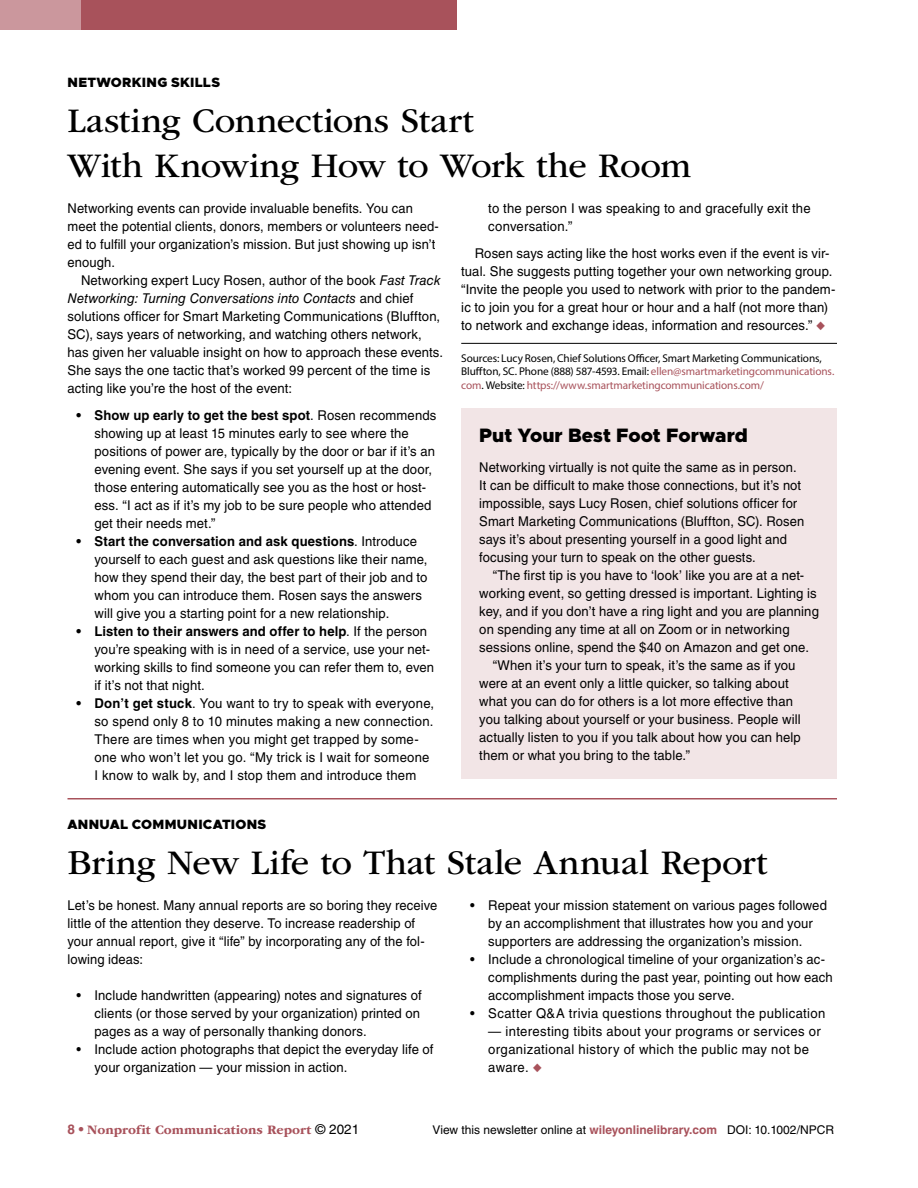
<style>
.page{position:relative;width:918px;height:1188px;background:#fff}
.page>*{position:absolute;margin:0;border:0;box-sizing:border-box;transform-origin:0 0}
.t1{font:36px/45px "ITC Garamond Std";letter-spacing:-.005em;color:#000}
.t2{font:900 19.5px "Metropolis";color:#000}
.t3{font:13.5px/18px "Helvetica LT Std";letter-spacing:.01em;color:#000}
.t4{font:13.5px/18px "Helvetica LT Std";letter-spacing:.01em;color:#000;scale:.96 1}
.t5{font:13.5px/18px "Helvetica LT Std";letter-spacing:.03em;color:#000}
.t6{font:700 13.5px "ITC Garamond Std";color:#a8525b}
.t7{font:900 13.5px "Metropolis";letter-spacing:.02em;color:#000}
.t8{font:12px "Helvetica LT Std";color:#000}
.t9{font:11.25px/13.5px "Myriad Pro";letter-spacing:-.01em;color:#000}
.s1{font-style:italic}
.s2{font-weight:700}
.s3{color:#a8525b}
.s4{font-family:"Helvetica LT Std"}
.s5{font-family:"Helvetica LT Std";font-weight:400;color:#000}
.s6{font-weight:700;color:#a8525b}
</style>
<div class="page">
<div style="left:0;top:0;width:457px;height:30px;background:#a8525b"></div>
<div style="left:0;top:0;width:81px;height:30px;background:#cb979d"></div>
<hr style="left:461px;top:343px;width:376px;height:1px;background:#000">
<div style="left:461px;top:409px;width:376px;height:370px;background:#f2e5e6"></div>
<hr style="left:68px;top:798px;width:769px;height:2px;background:#a8525b">
<p class="t7" style="left:68px;top:74px;width:154px">NETWORKING SKILLS</p>
<h1 class="t1" style="left:68px;top:99px;width:625px">Lasting Connections Start<br>With Knowing How to Work the Room</h1>
<p class="t4" style="left:68px;top:199px;width:388px">Networking events can provide invaluable benefits. You can meet the potential clients, donors, members or volunteers need&shy;ed to fulfill your organization’s mission. But just showing up isn’t enough.</p>
<p class="t3" style="left:67px;top:271px;width:377px;text-indent:14px">Networking expert Lucy Rosen, author of the book <span class="s1">Fast Track Networking: Turning Conversations into Contacts</span> and chief solutions officer for Smart Marketing Communications (Bluffton, SC), says years of networking, and watching others network, has given her valuable insight on how to approach these events.<br>She says the one tactic that’s worked 99 percent of the time is acting like you’re the host of the event:</p>
<p class="t3" style="left:94px;top:406px;width:343px;text-indent:-18px"><span class="s2">• Show up early to get the best spot</span>. Rosen recommends showing up at least 15 minutes early to see where the positions of power are, typically by the door or bar if it’s an evening event. She says if you set yourself up at the door, those entering automatically see you as the host or host&shy;ess. “I act as if it’s my job to be sure people who attended get their needs met.”</p>
<p class="t3" style="left:94px;top:532px;width:335px;text-indent:-18px"><span class="s2">• Start the conversation and ask questions</span>. Introduce yourself to each guest and ask questions like their name, how they spend their day, the best part of their job and to whom you can introduce them. Rosen says the answers will give you a starting point for a new relationship.</p>
<p class="t3" style="left:94px;top:622px;width:341px;text-indent:-18px"><span class="s2">• Listen to their answers and offer to help</span>. If the person you’re speaking with is in need of a service, use your net&shy;working skills to find someone you can refer them to, even if it’s not that night.</p>
<p class="t3" style="left:94px;top:694px;width:341px;text-indent:-18px"><span class="s2">• Don’t get stuck</span>. You want to try to speak with everyone, so spend only 8 to 10 minutes making a new connection.<br>There are times when you might get trapped by some&shy;one who won’t let you go. “My trick is I wait for someone I know to walk by, and I stop them and introduce them</p>
<p class="t3" style="left:488px;top:199px;width:324px">to the person I was speaking to and gracefully exit the conversation.”</p>
<p class="t3" style="left:461px;top:244px;width:376px;text-indent:13px">Rosen says acting like the host works even if the event is vir&shy;tual. She suggests putting together your own networking group. “Invite the people you used to network with prior to the pandem&shy;ic to join you for a great hour or hour and a half (not more than) to network and exchange ideas, information and resources.” <span class="s3">◆</span></p>
<p class="t9" style="left:461px;top:351px;width:375px">Sources: Lucy Rosen, Chief Solutions Officer, Smart Marketing Communications,<br>Bluffton, SC. Phone (888) 587-4593. Email: <span class="s3">ellen@smartmarketingcommunications. com</span>. Website: <span class="s3">https://www.smartmarketingcommunications.com/</span></p>
<h2 class="t2" style="left:479px;top:423px;width:270px">Put Your Best Foot Forward</h2>
<p class="t4" style="left:479px;top:458px;width:340px">Networking virtually is not quite the same as in person.<br>It can be difficult to make those connections, but it’s not impossible, says Lucy Rosen, chief solutions officer for Smart Marketing Communications (Bluffton, SC). Rosen says it’s about presenting yourself in a good light and focusing your turn to speak on the other guests.</p>
<p class="t3" style="left:493px;top:566px;width:313px">“The first tip is you have to ‘look’ like you are at a net-</p>
<p class="t3" style="left:479px;top:584px;width:339px">working event, so getting dressed is important. Lighting is</p>
<p class="t3" style="left:479px;top:602px;width:341px">key, and if you don’t have a ring light and you are planning</p>
<p class="t3" style="left:479px;top:620px;width:312px">on spending any time at all on Zoom or in networking</p>
<p class="t3" style="left:479px;top:638px;width:331px">sessions online, spend the $40 on Amazon and get one.</p>
<p class="t3" style="left:493px;top:656px;width:304px">“When it’s your turn to speak, it’s the same as if you</p>
<p class="t3" style="left:479px;top:674px;width:311px">were at an event only a little quicker, so talking about</p>
<p class="t3" style="left:479px;top:692px;width:315px">what you can do for others is a lot more effective than</p>
<p class="t3" style="left:479px;top:710px;width:323px">you talking about yourself or your business. People will</p>
<p class="t3" style="left:479px;top:728px;width:323px">actually listen to you if you talk about how you can help</p>
<p class="t3" style="left:479px;top:746px;width:212px">them or what you bring to the table.”</p>
<p class="t7" style="left:68px;top:815px;width:200px">ANNUAL COMMUNICATIONS</p>
<h1 class="t1" style="left:68px;top:840px;width:702px">Bring New Life to That Stale Annual Report</h1>
<p class="t4" style="left:68px;top:896px;width:387px">Let’s be honest. Many annual reports are so boring they receive little of the attention they deserve. To increase readership of your annual report, give it “life” by incorporating any of the fol&shy;lowing ideas:</p>
<p class="t3" style="left:95px;top:986px;width:329px;text-align:justify;text-indent:-18px">• Include handwritten (appearing) notes and signatures of clients (or those served by your organization) printed on pages as a way of personally thanking donors.</p>
<p class="t3" style="left:95px;top:1040px;width:341px;text-indent:-18px">• Include action photographs that depict the everyday life of your organization — your mission in action.</p>
<p class="t3" style="left:470px;top:896px;width:358px;text-align:center">• Repeat your mission statement on various pages followed by an accomplishment that illustrates how you and your supporters are addressing the organization’s mission.</p>
<p class="t3" style="left:488px;top:950px;width:346px;text-indent:-18px">• Include a chronological timeline of your organization’s ac&shy;complishments during the past year, pointing out how each accomplishment impacts those you serve.</p>
<p class="t5" style="left:470px;top:1004px;width:357px">• Scatter Q&amp;A trivia questions throughout the publication</p>
<p class="t5" style="left:488px;top:1022px;width:334px">— interesting tibits about your programs or services or organizational history of which the public may not be aware. <span class="s3">◆</span></p>
<p class="t6" style="left:68px;top:1122px;width:293px"><span class="s4">8 •</span> Nonprofit Communications Report <span class="s5">© 2021</span></p>
<p class="t8" style="left:433px;top:1122px;width:403px">View this newsletter online at <span class="s6">wileyonlinelibrary.com</span> DOI: 10.1002/NPCR</p>
</div>
